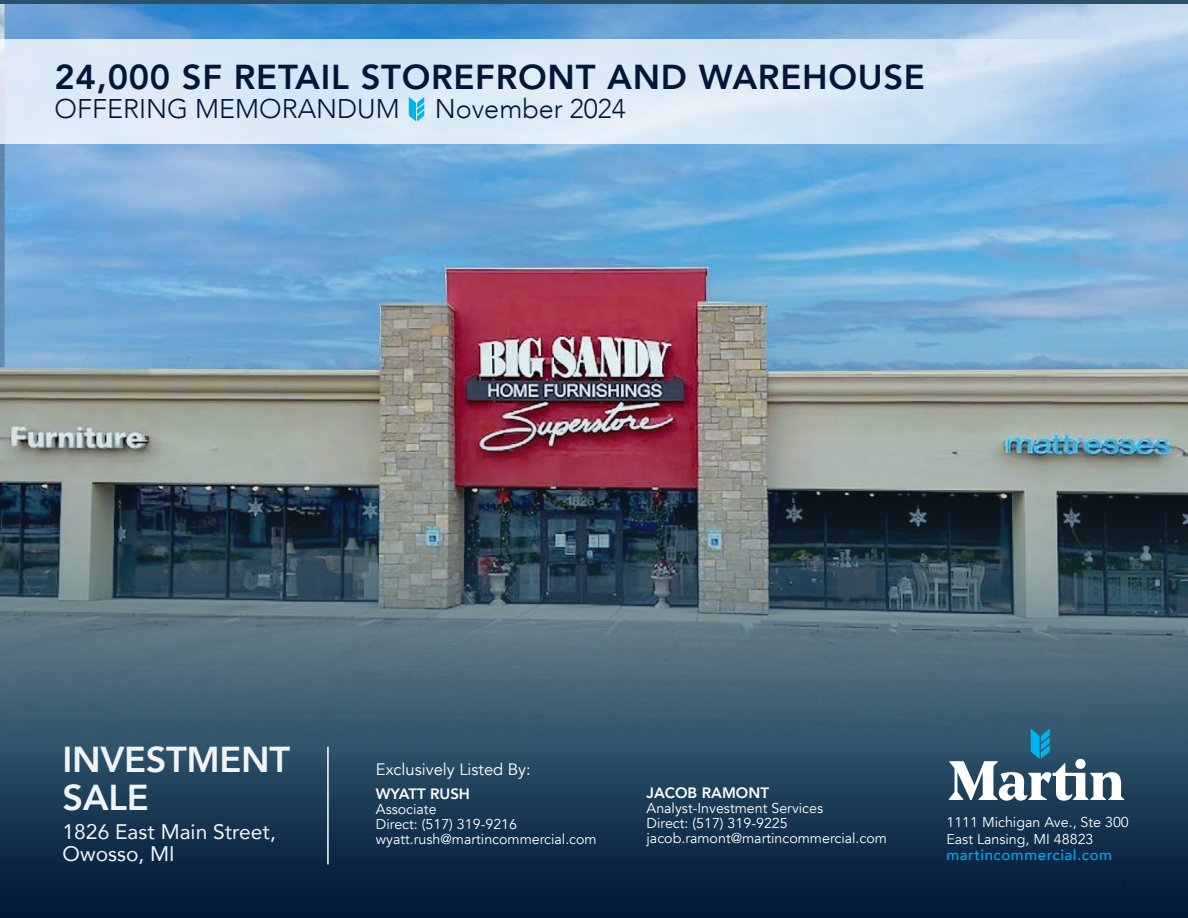
<style>
.page{position:relative;width:1188px;height:918px;background:#fff}
.page>*{position:absolute;margin:0;border:0;box-sizing:border-box;transform-origin:0 0}
.t1{font:800 36px/37.5px "Avenir";letter-spacing:-.01em;color:#f1f3f4}
.t2{font:800 34.5px "Avenir";letter-spacing:.02em;color:#001738}
.t3{font:300 27px "Avenir";color:#001738}
.t4{font:21px/22.5px "Avenir";color:#f1f3f4}
.t5{font:16.5px "Avenir";color:#fff}
.t6{font:500 15px "Avenir";letter-spacing:.04em;color:#00aeef}
.t7{font:800 15px "Avenir";color:#fff}
.t8{font:14.25px/15px "Avenir";color:#fff}
</style>
<div class="page">
<img style="left:0;top:4px;width:1188px;height:748px">
<svg style="left:0;top:39px;width:1130px;height:104px;fill:#d9e8f5"></svg>
<div style="left:0;top:752px;width:1188px;height:166px;background:linear-gradient(to bottom,#294e66,#001536)"></div>
<hr style="left:327px;top:747px;width:2px;height:117px;background:#fff">
<svg style="left:949px;top:729px;width:175px;height:72px"></svg>
<svg style="left:409px;top:97px;width:15px;height:25px"></svg>
<h2 class="t2" style="left:55px;top:51px;width:872px">24,000 SF RETAIL STOREFRONT AND WAREHOUSE</h2>
<h3 class="t3" style="left:55px;top:93px;width:347px">OFFERING MEMORANDUM</h3>
<h3 class="t3" style="left:435px;top:93px;width:193px">November 2024</h3>
<h1 class="t1" style="left:63px;top:741px;width:229px">INVESTMENT<br>SALE</h1>
<h3 class="t4" style="left:63px;top:820px;width:215px">1826 East Main Street,<br>Owosso, MI</h3>
<p class="t8" style="left:946px;top:814px;width:184px;line-height:17.1px">1111 Michigan Ave., Ste 300<br>East Lansing, MI 48823</p>
<p class="t5" style="left:376px;top:760px;width:156px">Exclusively Listed By:</p>
<p class="t7" style="left:376px;top:782px;width:96px">WYATT RUSH</p>
<p class="t8" style="left:376px;top:801px;width:222px">Associate<br>Direct: (517) 319-9216 wyatt.rush@martincommercial.com</p>
<p class="t7" style="left:647px;top:782px;width:124px">JACOB RAMONT</p>
<p class="t8" style="left:647px;top:801px;width:242px">Analyst-Investment Services<br>Direct: (517) 319-9225 jacob.ramont@martincommercial.com</p>
<p class="t6" style="left:946px;top:842px;width:167px">martincommercial.com</p>
</div>
